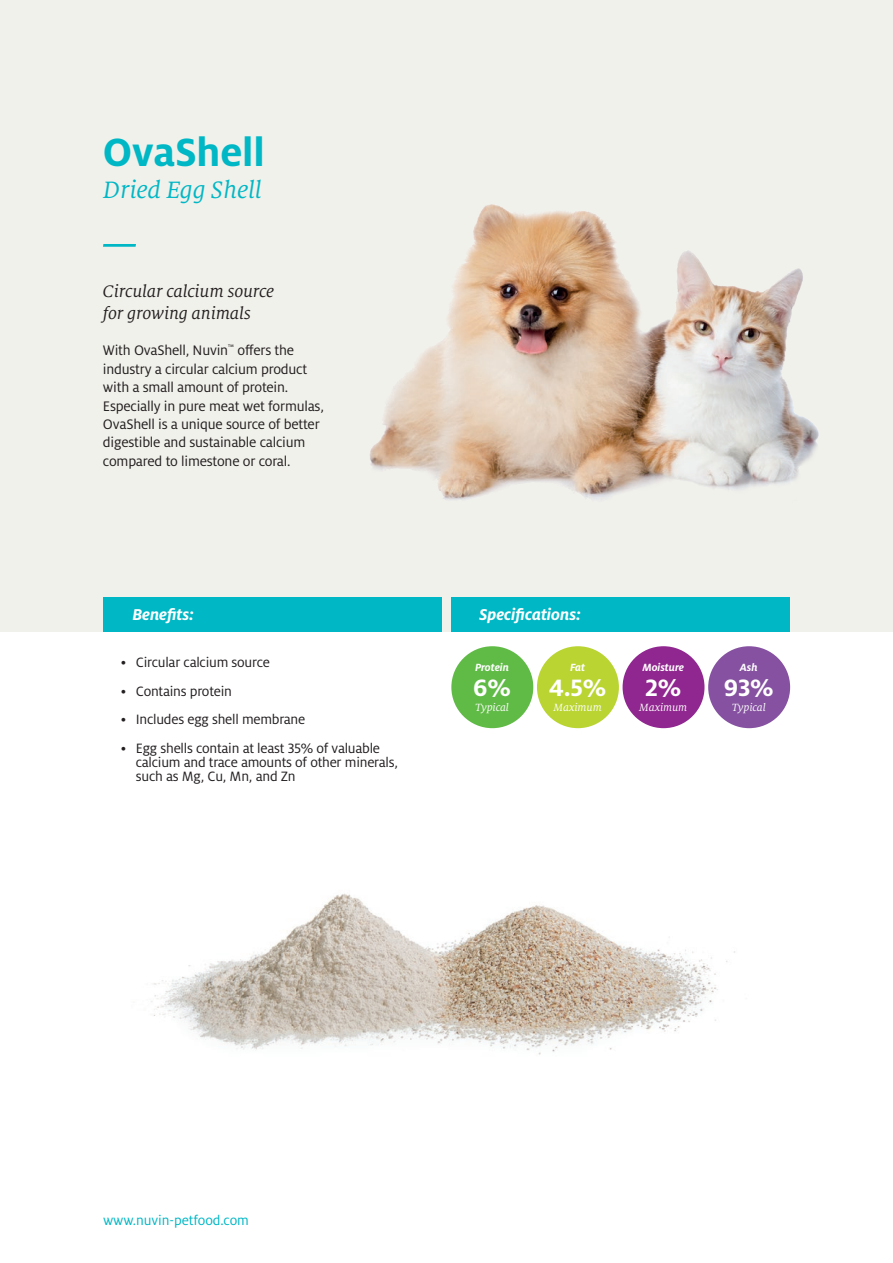
<style>
.page{position:relative;width:893px;height:1263px;background:#fff}
.page>*{position:absolute;margin:0;border:0;box-sizing:border-box;transform-origin:0 0}
.t1{font:700 43.65px "Milo OT";letter-spacing:-.005em;color:#00b7c5}
.t2{font:italic 26.25px "Milo Serif OT";letter-spacing:-.005em;color:#00b7c5}
.t3{font:700 26.25px "Milo OT";color:#fff}
.t4{font:italic 18.45px "Milo Serif OT";letter-spacing:-.005em;color:#231f20}
.t5{font:italic 700 17.4px "Milo OT";letter-spacing:-.005em;color:#fff}
.t6{font:15.3px/18.3px "Milo OT";letter-spacing:-.015em;color:#231f20}
.t7{font:15px "Milo OT";letter-spacing:-.015em;color:#231f20}
.t8{font:15px "Milo OT";letter-spacing:-.005em;color:#00b7c5}
.t9{font:italic 11.55px "Milo Serif OT";letter-spacing:-.005em;color:#fff}
.t10{font:italic 700 11.55px "Milo OT";letter-spacing:-.005em;color:#fff}
</style>
<div class="page">
<img style="left:151px;top:893px;width:584px;height:162px">
<div style="left:0;top:0;width:893px;height:631px;background:#f1f1eb"></div>
<svg style="left:103px;top:244px;width:33px;height:3px"></svg>
<div style="left:103px;top:597px;width:339px;height:34px;background:#00b7c5"></div>
<div style="left:451px;top:597px;width:339px;height:34px;background:#00b7c5"></div>
<div style="left:451px;top:646px;width:82px;height:82px;background:#60bb46;border-radius:50%"></div>
<div style="left:537px;top:646px;width:82px;height:82px;background:#bad432;border-radius:50%"></div>
<div style="left:623px;top:646px;width:81px;height:82px;background:#90268f;border-radius:50%"></div>
<div style="left:708px;top:646px;width:82px;height:82px;background:#8551a0;border-radius:50%"></div>
<img style="left:370px;top:204px;width:449px;height:296px">
<p class="t1" style="left:103px;top:128px;width:163px">OvaShell</p>
<p class="t2" style="left:103px;top:176px;width:160px">Dried Egg Shell</p>
<p class="t4" style="left:103px;top:281px;width:173px">Circular calcium source</p>
<p class="t4" style="left:103px;top:303px;width:150px">for growing animals</p>
<p class="t6" style="left:103px;top:342px;width:223px">With OvaShell, Nuvin<sup>™</sup> offers the industry a circular calcium product with a small amount of protein.<br>Especially in pure meat wet formulas, OvaShell is a unique source of better digestible and sustainable calcium compared to limestone or coral.</p>
<p class="t5" style="left:132px;top:605px;width:63px">Benefits:</p>
<p class="t5" style="left:480px;top:605px;width:103px">Specifications:</p>
<p class="t10" style="left:475px;top:660px;width:35px">Protein</p>
<p class="t3" style="left:473px;top:672px;width:39px">6%</p>
<p class="t9" style="left:475px;top:701px;width:35px">Typical</p>
<p class="t7" style="left:121px;top:655px;width:151px">• Circular calcium source</p>
<p class="t7" style="left:121px;top:683px;width:113px">• Contains protein</p>
<p class="t7" style="left:121px;top:712px;width:186px">• Includes egg shell membrane</p>
<p class="t7" style="left:121px;top:740px;width:261px">• Egg shells contain at least 35% of valuable</p>
<p class="t7" style="left:136px;top:754px;width:264px">calcium and trace amounts of other minerals,</p>
<p class="t7" style="left:136px;top:769px;width:161px">such as Mg, Cu, Mn, and Zn</p>
<p class="t10" style="left:570px;top:660px;width:17px">Fat</p>
<p class="t3" style="left:549px;top:672px;width:59px">4.5%</p>
<p class="t9" style="left:553px;top:701px;width:50px">Maximum</p>
<p class="t10" style="left:642px;top:660px;width:43px">Moisture</p>
<p class="t3" style="left:645px;top:672px;width:38px">2%</p>
<p class="t9" style="left:639px;top:701px;width:50px">Maximum</p>
<p class="t10" style="left:740px;top:660px;width:19px">Ash</p>
<p class="t3" style="left:724px;top:672px;width:51px">93%</p>
<p class="t9" style="left:732px;top:701px;width:35px">Typical</p>
<p class="t8" style="left:103px;top:1212px;width:147px">www.nuvin-petfood.com</p>
</div>
